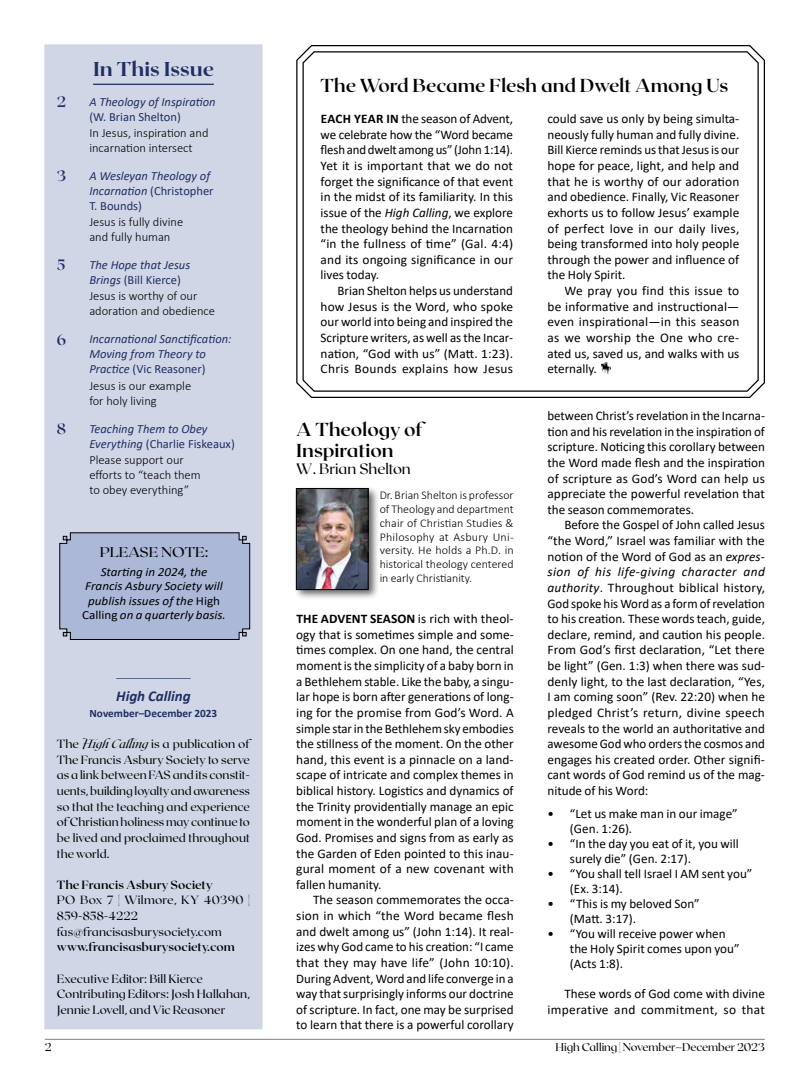
<style>
.page{position:relative;width:810px;height:1080px;background:#fff}
.page>*{position:absolute;margin:0;border:0;box-sizing:border-box;transform-origin:0 0}
.t1{font:800 20px "Roxborough CF";color:#202f62}
.t2{font:700 18.75px/21.5px "Roxborough CF";color:#000}
.t3{font:15px "Roxborough CF";letter-spacing:-.005em;color:#000}
.t4{font:italic 700 15px "Calibri";color:#202f62}
.t5{font:700 15px "Roxborough CF";color:#202f62}
.t6{font:14.12px "Roxborough CF";color:#000;scale:1.06 1}
.t7{font:13.12px/15.6px "Calibri";color:#000;text-align:justify}
.t8{font:italic 12.5px/15px "Calibri";color:#202f62}
.t9{font:300 12.5px/15px "Calibri";color:#000}
.t10{font:12.5px "Calibri";color:#202f62}
.t11{font:italic 12.38px/14.1px "Calibri";color:#000;text-align:center;scale:1.06 1}
.t12{font:11.88px/15.6px "Roxborough CF";letter-spacing:.005em;color:#000}
.t13{font:300 11.88px/13.8px "Calibri";color:#000;text-align:justify}
.t14{font:700 11.88px "Roxborough CF";letter-spacing:.005em;color:#000}
.t15{font:11.25px "Roxborough CF";letter-spacing:-.01em;color:#000}
.t16{font:700 11.25px "Calibri";color:#202f62}
.s1{font-style:normal}
.s2{font-weight:300;font-style:italic}
.s3{font-weight:700}
.s4{font-style:italic}
</style>
<div class="page">
<hr style="left:45px;top:1039px;width:720px;height:1px;background:#807f80">
<div style="left:45px;top:45px;width:217px;height:632px;background:#d1d6e7"></div>
<hr style="left:93px;top:84px;width:121px;height:1px;background:#202f62">
<div style="left:44px;top:44px;width:218px;height:634px;border:1px solid #d1d6e7"></div>
<div style="left:45px;top:678px;width:217px;height:351px;background:#d1d6e7"></div>
<div style="left:44px;top:677px;width:218px;height:352px;border:1px solid #d1d6e7"></div>
<div style="left:293px;top:485px;width:86px;height:115px;background:#000;opacity:.6"></div>
<img style="left:298px;top:490px;width:68px;height:98px">
<div style="left:296px;top:488px;width:72px;height:102px;border:1px solid #000"></div>
<svg style="left:296px;top:45px;width:469px;height:353px"></svg>
<svg style="left:302px;top:50px;width:457px;height:342px"></svg>
<div style="left:59px;top:532px;width:191px;height:108px;background:#abb8d8"></div>
<h1 class="t1" style="left:93px;top:56px;width:122px">In This Issue</h1>
<p class="t5" style="left:57px;top:92px;width:11px">2</p>
<p class="t8" style="left:89px;top:93px;width:128px">A Theology of Inspiration</p>
<p class="t10" style="left:89px;top:108px;width:93px">(W. Brian Shelton)</p>
<p class="t9" style="left:89px;top:125px;width:121px">In Jesus, inspiration and incarnation intersect</p>
<p class="t5" style="left:57px;top:166px;width:11px">3</p>
<p class="t8" style="left:89px;top:168px;width:126px">A Wesleyan Theology of<br>Incarnation <span class="s1">(Christopher<br>T. Bounds)</span></p>
<p class="t9" style="left:89px;top:214px;width:95px">Jesus is fully divine and fully human</p>
<p class="t5" style="left:57px;top:255px;width:10px">5</p>
<p class="t8" style="left:89px;top:257px;width:102px">The Hope that Jesus<br>Brings <span class="s1">(Bill Kierce)</span></p>
<p class="t9" style="left:89px;top:288px;width:127px">Jesus is worthy of our adoration and obedience</p>
<p class="t5" style="left:57px;top:329px;width:11px">6</p>
<p class="t8" style="left:89px;top:331px;width:144px">Incarnational Sanctification:<br>Moving from Theory to<br>Practice <span class="s1">(Vic Reasoner)</span></p>
<p class="t9" style="left:89px;top:378px;width:103px">Jesus is our example for holy living</p>
<p class="t5" style="left:57px;top:419px;width:11px">8</p>
<p class="t8" style="left:89px;top:420px;width:147px">Teaching Them to Obey<br>Everything <span class="s1">(Charlie Fiskeaux)</span></p>
<p class="t9" style="left:89px;top:452px;width:113px">Please support our efforts to “teach them to obey everything”</p>
<p class="t6" style="left:100px;top:542px;width:104px">PLEASE NOTE:</p>
<p class="t11" style="left:82px;top:565px;width:137px">Starting in 2024, the<br>Francis Asbury Society will publish issues of the <span class="s1">High<br>Calling</span> on a quarterly basis.</p>
<p class="t4" style="left:116px;top:686px;width:76px">High Calling</p>
<p class="t16" style="left:90px;top:705px;width:129px">November–December 2023</p>
<p class="t12" style="left:57px;top:736px;width:195px;text-align:justify">The <span class="s2">High Calling</span> is a publication of The Francis Asbury Society to serve as a link between FAS and its constit&shy;uents, building loyalty and awareness so that the teaching and experience of Christian holiness may continue to be lived and proclaimed throughout the world.</p>
<p class="t14" style="left:57px;top:877px;width:158px">The Francis Asbury Society</p>
<p class="t12" style="left:57px;top:892px;width:195px">PO Box 7 | Wilmore, KY 40390 |<br>859-858-4222 fas@francisasburysociety.com</p>
<p class="t14" style="left:57px;top:939px;width:179px">www.francisasburysociety.com</p>
<p class="t12" style="left:57px;top:970px;width:195px">Executive Editor: Bill Kierce<br>Contributing Editors: Josh Hallahan,<br>Jennie Lovell, and Vic Reasoner</p>
<h2 class="t2" style="left:321px;top:74px;width:409px">The Word Became Flesh and Dwelt Among Us</h2>
<p class="t7" style="left:321px;top:111px;width:194px"><span class="s3">EACH YEAR IN</span> the season of Advent, we celebrate how the “Word became flesh and dwelt among us” (John 1:14).<br>Yet it is important that we do not forget the significance of that event in the midst of its familiarity. In this issue of the <span class="s4">High Calling</span>, we explore the theology behind the Incarnation “in the fullness of time” (Gal. 4:4) and its ongoing significance in our lives today.</p>
<p class="t7" style="left:321px;top:283px;width:194px;text-indent:17px">Brian Shelton helps us understand how Jesus is the Word, who spoke our world into being and inspired the Scripture writers, as well as the Incar&shy;nation, “God with us” (Matt. 1:23).<br>Chris Bounds explains how Jesus</p>
<p class="t7" style="left:548px;top:111px;width:193px">could save us only by being simulta&shy;neously fully human and fully divine.<br>Bill Kierce reminds us that Jesus is our hope for peace, light, and help and that he is worthy of our adoration and obedience. Finally, Vic Reasoner exhorts us to follow Jesus’ example of perfect love in our daily lives, being transformed into holy people through the power and influence of the Holy Spirit.</p>
<p class="t7" style="left:548px;top:283px;width:193px;text-indent:17px">We pray you find this issue to be informative and instructional— even inspirational—in this season as we worship the One who cre&shy;ated us, saved us, and walks with us eternally.</p>
<h2 class="t2" style="left:296px;top:418px;width:129px">A Theology of<br>Inspiration</h2>
<p class="t3" style="left:296px;top:459px;width:116px">W. Brian Shelton</p>
<p class="t13" style="left:380px;top:489px;width:136px">Dr. Brian Shelton is professor of Theology and department chair of Christian Studies &amp; Philosophy at Asbury Uni&shy;versity. He holds a Ph.D. in historical theology centered in early Christianity.</p>
<p class="t7" style="left:296px;top:611px;width:219px"><span class="s3">THE ADVENT SEASON</span> is rich with theol&shy;ogy that is sometimes simple and some&shy;times complex. On one hand, the central moment is the simplicity of a baby born in a Bethlehem stable. Like the baby, a singu&shy;lar hope is born after generations of long&shy;ing for the promise from God’s Word. A simple star in the Bethlehem sky embodies the stillness of the moment. On the other hand, this event is a pinnacle on a land&shy;scape of intricate and complex themes in biblical history. Logistics and dynamics of the Trinity providentially manage an epic moment in the wonderful plan of a loving God. Promises and signs from as early as the Garden of Eden pointed to this inau&shy;gural moment of a new covenant with fallen humanity.</p>
<p class="t7" style="left:296px;top:892px;width:219px;text-indent:17px">The season commemorates the occa&shy;sion in which “the Word became flesh and dwelt among us” (John 1:14). It real&shy;izes why God came to his creation: “I came that they may have life” (John 10:10).<br>During Advent, Word and life converge in a way that surprisingly informs our doctrine of scripture. In fact, one may be surprised to learn that there is a powerful corollary</p>
<p class="t7" style="left:548px;top:408px;width:219px">between Christ’s revelation in the Incarna&shy;tion and his revelation in the inspiration of scripture. Noticing this corollary between the Word made flesh and the inspiration of scripture as God’s Word can help us appreciate the powerful revelation that the season commemorates.</p>
<p class="t7" style="left:548px;top:517px;width:219px;text-indent:17px">Before the Gospel of John called Jesus “the Word,” Israel was familiar with the notion of the Word of God as an <span class="s4">expres&shy;sion of his life-giving character and authority</span>. Throughout biblical history, God spoke his Word as a form of revelation to his creation. These words teach, guide, declare, remind, and caution his people.<br>From God’s first declaration, “Let there be light” (Gen. 1:3) when there was sud&shy;denly light, to the last declaration, “Yes, I am coming soon” (Rev. 22:20) when he pledged Christ’s return, divine speech reveals to the world an authoritative and awesome God who orders the cosmos and engages his created order. Other signifi&shy;cant words of God remind us of the mag&shy;nitude of his Word:</p>
<p class="t7" style="left:570px;top:806px;width:169px;line-height:15px;text-indent:-22px">• “Let us make man in our image” (Gen. 1:26).</p>
<p class="t7" style="left:570px;top:836px;width:170px;line-height:15px;text-indent:-22px">• “In the day you eat of it, you will surely die” (Gen. 2:17).</p>
<p class="t7" style="left:570px;top:866px;width:184px;line-height:15px;text-indent:-22px">• “You shall tell Israel I AM sent you” (Ex. 3:14).</p>
<p class="t7" style="left:570px;top:896px;width:131px;line-height:15px;text-indent:-22px">• “This is my beloved Son” (Matt. 3:17).</p>
<p class="t7" style="left:570px;top:926px;width:171px;line-height:15px;text-align:left;text-indent:-22px">• “You will receive power when the Holy Spirit comes upon you” (Acts 1:8).</p>
<p class="t7" style="left:548px;top:986px;width:219px;text-align:right">These words of God come with divine imperative and commitment, so that</p>
<p class="t15" style="left:45px;top:1040px;width:8px">2</p>
<p class="t15" style="left:556px;top:1040px;width:211px">High Calling | November–December 2023</p>
</div>
